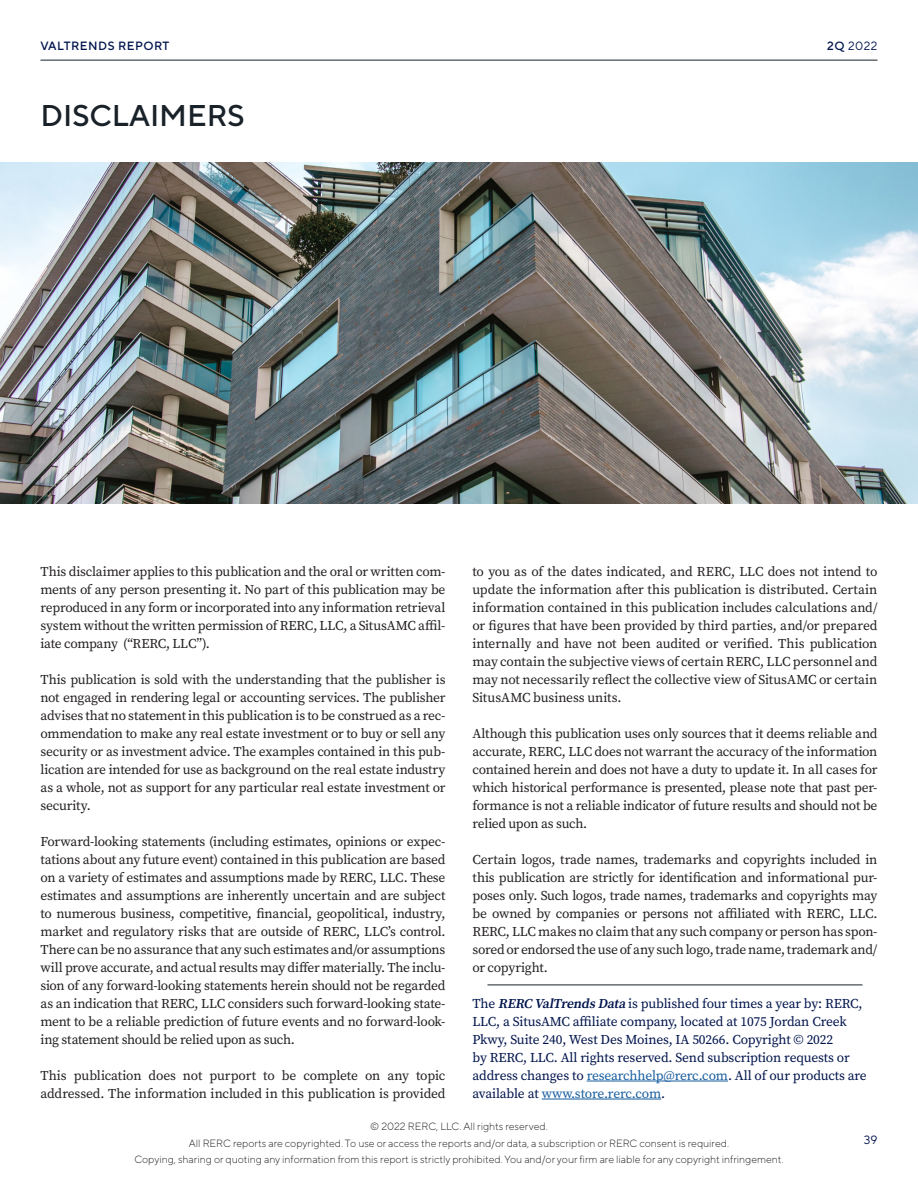
<style>
.page{position:relative;width:918px;height:1188px;background:#fff}
.page>*{position:absolute;margin:0;border:0;box-sizing:border-box;transform-origin:0 0}
.t1{font:500 30px "TT Norms Pro";color:#1a2229}
.BODY_PARAGRAPH_JUSTI{font:13.5px/18px "Source Serif Pro";letter-spacing:-.02em;color:#231f20;text-align:justify}
.t2{font:13.5px/18px "Source Serif Pro";letter-spacing:-.01em;color:#00144c}
.t3{font:500 12px "TT Norms Pro";letter-spacing:.04em;color:#00144c}
.t4{font:12px "TT Norms Pro";letter-spacing:.04em;color:#00144c}
.t5{font:300 10.5px/16.5px "TT Norms Pro";color:#231f20;text-align:center}
.s1{font-weight:500}
.s2{font-weight:600;font-style:italic}
.s3{color:#175d9e}
</style>
<div class="page">
<hr style="left:40px;top:60px;width:838px;height:1px;background:#1a2229">
<hr style="left:587px;top:1081px;width:141px;height:1px;background:#175d9e">
<hr style="left:542px;top:1099px;width:119px;height:1px;background:#175d9e">
<img style="left:0;top:162px;width:918px;height:342px">
<hr style="left:488px;top:985px;width:374px;height:1px;background:#1a2229">
<p class="t3" style="left:40px;top:38px;width:130px">VALTRENDS REPORT</p>
<p class="t1" style="left:40px;top:96px;width:206px">DISCLAIMERS</p>
<p class="t4" style="left:827px;top:38px;width:52px"><span class="s1">2Q</span> 2022</p>
<p class="BODY_PARAGRAPH_JUSTI" style="left:40px;top:562px;width:407px">This disclaimer applies to this publication and the oral or written com&shy;ments of any person presenting it. No part of this publication may be reproduced in any form or incorporated into any information retrieval system without the written permission of RERC, LLC, a SitusAMC affil&shy;iate company (“RERC, LLC”).</p>
<p class="BODY_PARAGRAPH_JUSTI" style="left:40px;top:670px;width:407px">This publication is sold with the understanding that the publisher is not engaged in rendering legal or accounting services. The publisher advises that no statement in this publication is to be construed as a rec&shy;ommendation to make any real estate investment or to buy or sell any security or as investment advice. The examples contained in this pub&shy;lication are intended for use as background on the real estate industry as a whole, not as support for any particular real estate investment or security.</p>
<p class="BODY_PARAGRAPH_JUSTI" style="left:40px;top:832px;width:407px">Forward-looking statements (including estimates, opinions or expec&shy;tations about any future event) contained in this publication are based on a variety of estimates and assumptions made by RERC, LLC. These estimates and assumptions are inherently uncertain and are subject to numerous business, competitive, financial, geopolitical, industry, market and regulatory risks that are outside of RERC, LLC’s control.<br>There can be no assurance that any such estimates and/or assumptions will prove accurate, and actual results may differ materially. The inclu&shy;sion of any forward-looking statements herein should not be regarded as an indication that RERC, LLC considers such forward-looking state&shy;ment to be a reliable prediction of future events and no forward-look&shy;ing statement should be relied upon as such.</p>
<p class="BODY_PARAGRAPH_JUSTI" style="left:40px;top:1066px;width:407px">This publication does not purport to be complete on any topic addressed. The information included in this publication is provided</p>
<p class="BODY_PARAGRAPH_JUSTI" style="left:472px;top:562px;width:407px">to you as of the dates indicated, and RERC, LLC does not intend to update the information after this publication is distributed. Certain information contained in this publication includes calculations and/ or figures that have been provided by third parties, and/or prepared internally and have not been audited or verified. This publication may contain the subjective views of certain RERC, LLC personnel and may not necessarily reflect the collective view of SitusAMC or certain SitusAMC business units.</p>
<p class="BODY_PARAGRAPH_JUSTI" style="left:472px;top:724px;width:407px">Although this publication uses only sources that it deems reliable and accurate, RERC, LLC does not warrant the accuracy of the information contained herein and does not have a duty to update it. In all cases for which historical performance is presented, please note that past per&shy;formance is not a reliable indicator of future results and should not be relied upon as such.</p>
<p class="BODY_PARAGRAPH_JUSTI" style="left:472px;top:850px;width:407px">Certain logos, trade names, trademarks and copyrights included in this publication are strictly for identification and informational pur&shy;poses only. Such logos, trade names, trademarks and copyrights may be owned by companies or persons not affiliated with RERC, LLC.<br>RERC, LLC makes no claim that any such company or person has spon&shy;sored or endorsed the use of any such logo, trade name, trademark and/ or copyright.</p>
<p class="t2" style="left:472px;top:994px;width:396px">The <span class="s2">RERC ValTrendsData</span> is published four times a year by: RERC, LLC, a SitusAMC affiliate company, located at 1075 Jordan Creek Pkwy, Suite 240, West Des Moines, IA 50266. Copyright © 2022<br>by RERC, LLC. All rights reserved. Send subscription requests or address changes to <span class="s3">researchhelp@rerc.com</span>. All of our products are available at <span class="s3">www.store.rerc.com</span>.</p>
<p class="t5" style="left:134px;top:1118px;width:651px">© 2022 RERC, LLC. All rights reserved.<br>All RERC reports are copyrighted. To use or access the reports and/or data, a subscription or RERC consent is required.<br>Copying, sharing or quoting any information from this report is strictly prohibited. You and/or your firm are liable for any copyright infringement.</p>
<p class="t4" style="left:864px;top:1132px;width:15px">39</p>
</div>
